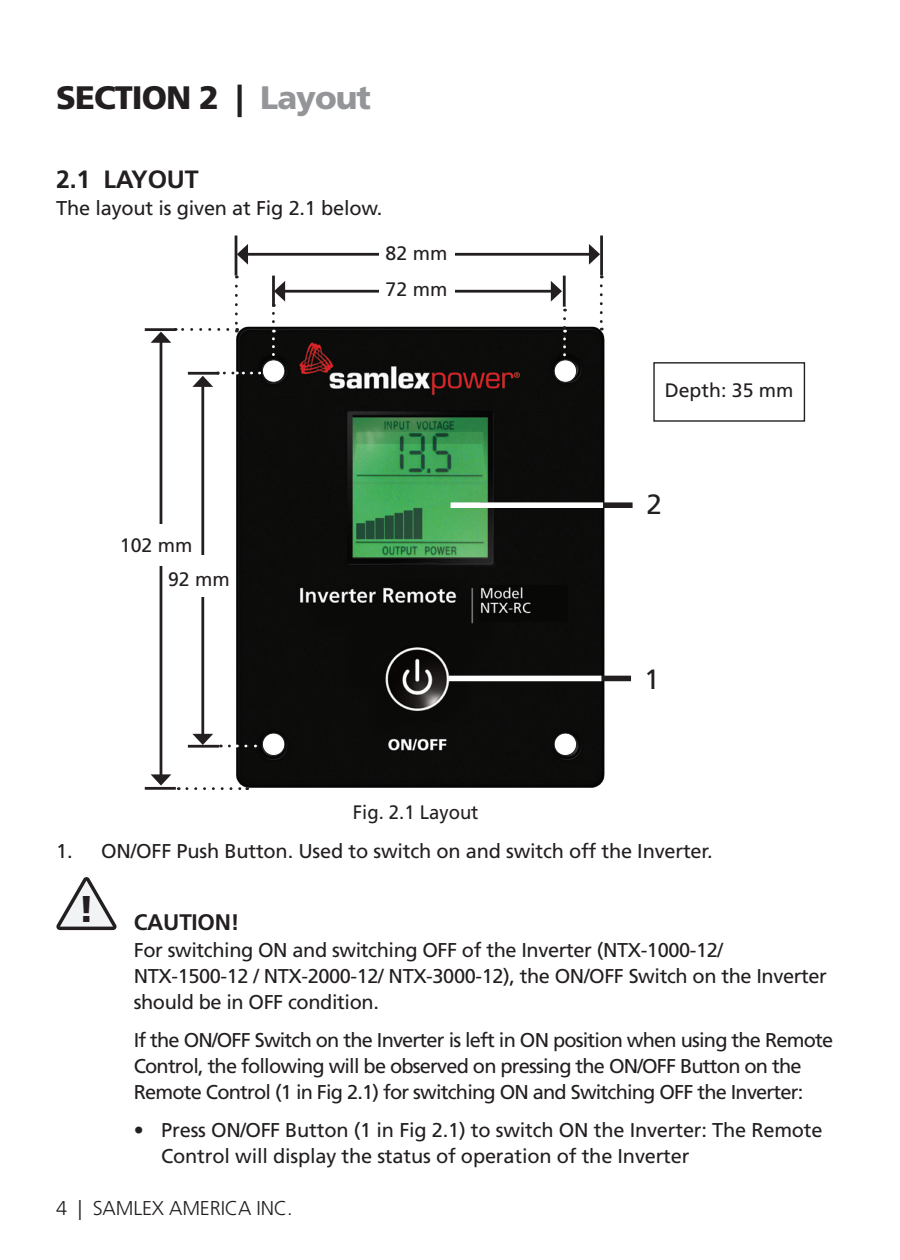
<style>
.page{position:relative;width:900px;height:1260px;background:#fff}
.page>*{position:absolute;margin:0;border:0;box-sizing:border-box;transform-origin:0 0}
.t1{font:900 37.25px "Frutiger LT Std";color:#231f20}
.t2{font:900 32.5px "Frutiger LT Std";letter-spacing:-.03em;color:#231f20}
.t3{font:27.75px "Frutiger LT Std";color:#231f20}
.t4{font:700 25px "Frutiger LT Std";letter-spacing:-.01em;color:#231f20}
.t5{font:700 22.5px "Frutiger LT Std";letter-spacing:-.01em;color:#231f20}
.t6{font:20px/26.2px "Frutiger LT Std";letter-spacing:-.02em;color:#231f20}
.t7{font:20px/26.2px "Frutiger LT Std";letter-spacing:-.04em;color:#231f20}
.t8{font:300 20px "Frutiger LT Std";letter-spacing:-.01em;color:#231f20}
.t9{font:19.5px/36px "Frutiger LT Std";color:#231f20}
.t10{font:19.5px "Frutiger LT Std";color:#231f20;scale:.95 1}
.s1{color:#939598}
</style>
<div class="page">
<img style="left:228px;top:317px;width:388px;height:473px">
<hr style="left:201px;top:385px;width:3px;height:350px;background:#231f20">
<svg style="left:192px;top:734px;width:21px;height:11px"></svg>
<div style="left:186px;top:555px;width:39px;height:42px;background:#fff"></div>
<hr style="left:246px;top:253px;width:345px;height:3px;background:#231f20">
<svg style="left:237px;top:244px;width:11px;height:21px"></svg>
<svg style="left:589px;top:244px;width:11px;height:21px"></svg>
<hr style="left:284px;top:290px;width:268px;height:3px;background:#231f20">
<svg style="left:551px;top:281px;width:11px;height:21px"></svg>
<div style="left:380px;top:239px;width:75px;height:69px;background:#fff"></div>
<hr style="left:160px;top:341px;width:2px;height:435px;background:#231f20">
<svg style="left:151px;top:774px;width:20px;height:12px"></svg>
<div style="left:143px;top:524px;width:39px;height:41px;background:#fff"></div>
<div style="left:479px;top:676px;width:152px;height:5px;background:#231f20"></div>
<div style="left:449px;top:676px;width:152px;height:5px;background:#fff"></div>
<div style="left:480px;top:502px;width:153px;height:6px;background:#231f20"></div>
<div style="left:451px;top:502px;width:152px;height:6px;background:#fff"></div>
<svg style="left:600px;top:286px;width:3px;height:44px"></svg>
<svg style="left:187px;top:787px;width:61px;height:3px"></svg>
<div style="left:554px;top:360px;width:23px;height:22px;background:#fff;border-radius:50%"></div>
<div style="left:554px;top:360px;width:23px;height:23px;border:1px solid #231f20;border-radius:50%"></div>
<div style="left:262px;top:733px;width:23px;height:23px;background:#fff;border-radius:50%"></div>
<div style="left:262px;top:733px;width:23px;height:23px;border:1px solid #231f20;border-radius:50%"></div>
<div style="left:554px;top:733px;width:23px;height:23px;background:#fff;border-radius:50%"></div>
<div style="left:554px;top:733px;width:23px;height:23px;border:1px solid #231f20;border-radius:50%"></div>
<svg style="left:151px;top:276px;width:134px;height:111px"></svg>
<svg style="left:563px;top:319px;width:3px;height:43px"></svg>
<svg style="left:229px;top:745px;width:35px;height:2px"></svg>
<div style="left:653px;top:362px;width:152px;height:60px;border:1px solid #231f20"></div>
<hr style="left:235px;top:236px;width:2px;height:40px;background:#231f20">
<hr style="left:600px;top:236px;width:3px;height:40px;background:#231f20">
<hr style="left:563px;top:276px;width:3px;height:31px;background:#231f20">
<hr style="left:272px;top:276px;width:3px;height:31px;background:#231f20">
<hr style="left:145px;top:787px;width:31px;height:3px;background:#231f20">
<hr style="left:145px;top:328px;width:31px;height:3px;background:#231f20">
<hr style="left:188px;top:745px;width:31px;height:3px;background:#231f20">
<hr style="left:188px;top:372px;width:31px;height:3px;background:#231f20">
<svg style="left:56px;top:877px;width:61px;height:53px"></svg>
<h2 class="t2" style="left:56px;top:78px;width:316px">SECTION 2 | <span class="s1">Layout</span></h2>
<p class="t4" style="left:56px;top:165px;width:144px">2.1 LAYOUT</p>
<p class="t6" style="left:56px;top:195px;width:328px">The layout is given at Fig 2.1 below.</p>
<p class="t9" style="left:168px;top:528px;width:63px;line-height:34px;text-indent:-48px">102 mm<br>92 mm</p>
<p class="t9" style="left:386px;top:235px;width:63px">82 mm<br>72 mm</p>
<p class="t10" style="left:353px;top:801px;width:134px">Fig. 2.1 Layout</p>
<p class="t9" style="left:665px;top:372px;width:130px">Depth: 35 mm</p>
<h3 class="t3" style="left:646px;top:488px;width:17px">2</h3>
<h3 class="t3" style="left:644px;top:663px;width:17px">1</h3>
<p class="t6" style="left:56px;top:838px;width:658px">1. ON/OFF Push Button. Used to switch on and switch off the Inverter.</p>
<h1 class="t1" style="left:78px;top:886px;width:18px">!</h1>
<p class="t5" style="left:134px;top:909px;width:107px">CAUTION!</p>
<p class="t6" style="left:134px;top:937px;width:695px">For switching ON and switching OFF of the Inverter (NTX-1000-12/<br>NTX-1500-12 / NTX-2000-12/ NTX-3000-12), the ON/OFF Switch on the Inverter should be in OFF condition.</p>
<p class="t7" style="left:134px;top:1027px;width:701px">If the ON/OFF Switch on the Inverter is left in ON position when using the Remote<br>Control, the following will be observed on pressing the ON/OFF Button on the<br>Remote Control (1 in Fig 2.1) for switching ON and Switching OFF the Inverter:</p>
<p class="t6" style="left:161px;top:1117px;width:663px;text-indent:-28px">• Press ON/OFF Button (1 in Fig 2.1) to switch ON the Inverter: The Remote<br>Control will display the status of operation of the Inverter</p>
<p class="t8" style="left:56px;top:1197px;width:238px">4 | SAMLEX AMERICA INC.</p>
</div>
